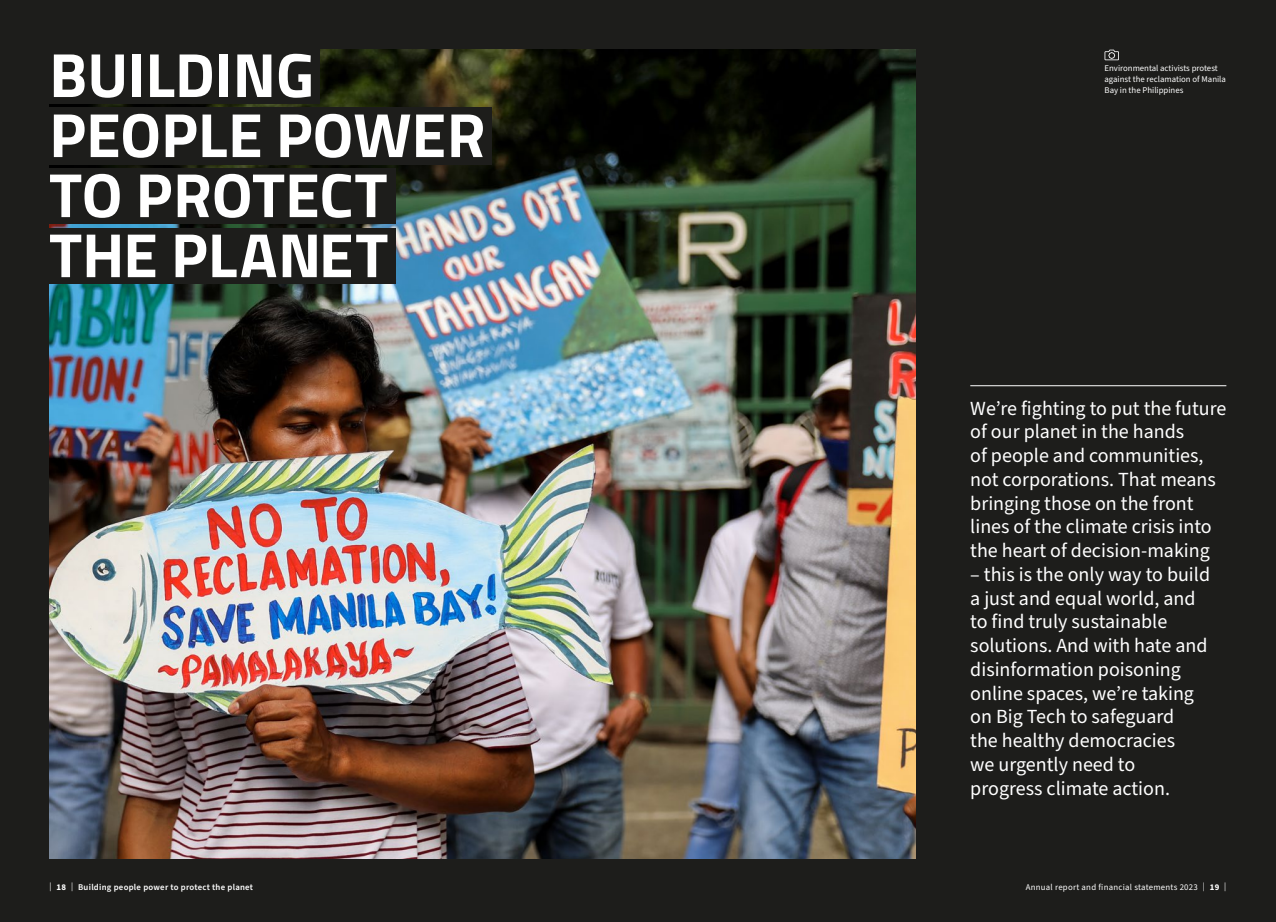
<style>
.page{position:relative;width:1276px;height:922px;background:#fff}
.page>*{position:absolute;margin:0;border:0;box-sizing:border-box;transform-origin:0 0}
.t1{font:700 62.5px/60px "Titillium";color:#fff}
.t2{font:20px/23.8px "Source Sans Pro";color:#fff}
.t3{font:8.75px/10.6px "Source Sans Pro";color:#fff}
.t4{font:8.75px "Source Sans Pro";letter-spacing:.03em;color:#fff}
.t5{font:600 8.75px "Source Sans Pro";letter-spacing:.03em;color:#fff}
.s1{font-weight:400}
.s2{font-weight:700}
</style>
<div class="page">
<div style="left:0;top:0;width:1276px;height:921px;background:#1d1d1b"></div>
<img style="left:50px;top:50px;width:865px;height:807px">
<hr style="left:970px;top:385px;width:256px;height:1px;background:#fff">
<div style="left:45px;top:108px;width:446px;height:57px;background:#1d1d1b"></div>
<div style="left:45px;top:47px;width:275px;height:57px;background:#1d1d1b"></div>
<div style="left:45px;top:168px;width:351px;height:56px;background:#1d1d1b"></div>
<div style="left:45px;top:228px;width:351px;height:55px;background:#1d1d1b"></div>
<svg style="left:1104px;top:50px;width:15px;height:10px"></svg>
<h1 class="t1" style="left:49px;top:42px;width:438px">BUILDING<br>PEOPLE POWER<br>TO PROTECT<br>THE PLANET</h1>
<p class="t3" style="left:1104px;top:63px;width:123px">Environmental activists protest against the reclamation of Manila<br>Bay in the Philippines</p>
<p class="t2" style="left:970px;top:396px;width:258px">We’re fighting to put the future of our planet in the hands<br>of people and communities, not corporations. That means bringing those on the front lines of the climate crisis into the heart of decision-making</p>
<p class="t2" style="left:970px;top:563px;width:241px">– this is the only way to build a just and equal world, and to find truly sustainable solutions. And with hate and disinformation poisoning online spaces, we’re taking on Big Tech to safeguard<br>the healthy democracies<br>we urgently need to progress climate action.</p>
<p class="t5" style="left:50px;top:881px;width:205px"><span class="s1">|</span> <span class="s2">18</span> <span class="s1">|</span> Building people power to protect the planet</p>
<p class="t4" style="left:1025px;top:881px;width:202px">Annual report and financial statements 2023 | <span class="s2">19</span> |</p>
</div>
